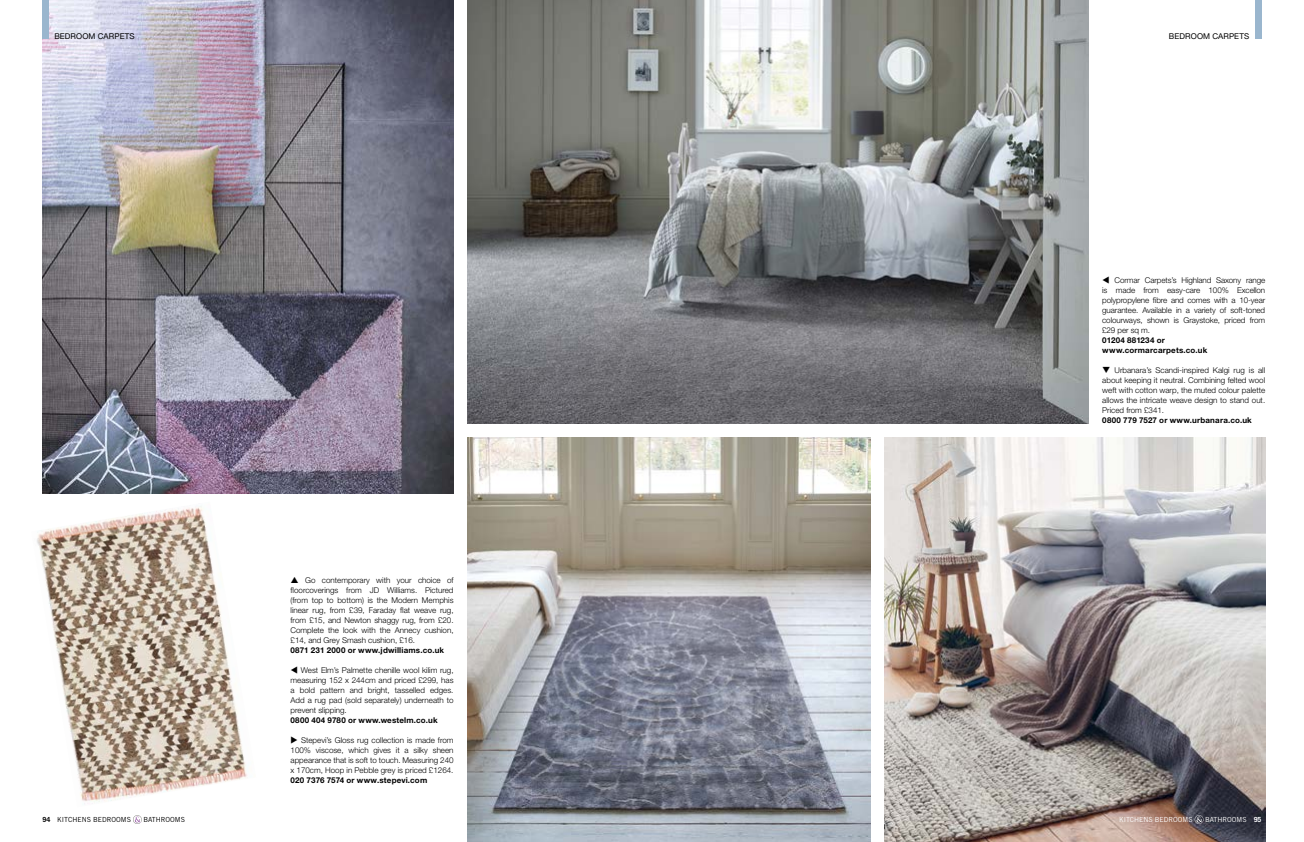
<style>
.page{position:relative;width:1304px;height:842px;background:#fff}
.page>*{position:absolute;margin:0;border:0;box-sizing:border-box;transform-origin:0 0}
.t1{font:300 8px/10px "Helvetica Neue LT";color:#000;text-align:justify}
.t2{font:700 8px/10px "Helvetica Neue LT";letter-spacing:.02em;color:#000}
.t3{font:8px "Helvetica Neue LT";letter-spacing:.015em;color:#000}
.t4{font:7px "Trade Gothic LT";color:#000}
.t5{font:7px "Trade Gothic LT";color:#fff}
.s1{font-weight:700}
</style>
<div class="page">
<img style="left:468px;top:0;width:620px;height:424px">
<img style="left:43px;top:0;width:411px;height:493px">
<img style="left:884px;top:437px;width:381px;height:405px">
<img style="left:468px;top:437px;width:402px;height:405px">
<img style="left:37px;top:506px;width:210px;height:298px">
<div style="left:43px;top:0;width:6px;height:39px;background:#9ab6ce"></div>
<div style="left:1255px;top:0;width:6px;height:39px;background:#9ab6ce"></div>
<svg style="left:133px;top:815px;width:9px;height:9px"></svg>
<svg style="left:1195px;top:815px;width:8px;height:9px"></svg>
<p class="t3" style="left:54px;top:31px;width:82px">BEDROOM CARPETS</p>
<p class="t3" style="left:1169px;top:31px;width:82px">BEDROOM CARPETS</p>
<p class="t1" style="left:291px;top:575px;width:165px;text-indent:15px">Go contemporary with your choice of floorcoverings from JD Williams. Pictured (from top to bottom) is the Modern Memphis linear rug, from £39, Faraday flat weave rug, from £15, and Newton shaggy rug, from £20.<br>Complete the look with the Annecy cushion, £14, and Grey Smash cushion, £16.</p>
<p class="t2" style="left:291px;top:645px;width:155px">0871 231 2000 or www.jdwilliams.co.uk</p>
<p class="t1" style="left:291px;top:665px;width:165px">▼ West Elm’s Palmette chenille wool kilim rug, measuring 152 x 244cm and priced £299, has a bold pattern and bright, tasselled edges.<br>Add a rug pad (sold separately) underneath to prevent slipping.</p>
<p class="t2" style="left:291px;top:715px;width:149px">0800 404 9780 or www.westelm.co.uk</p>
<p class="t1" style="left:291px;top:735px;width:165px">◆ Stepevi’s Gloss rug collection is made from 100% viscose, which gives it a silky sheen appearance that is soft to touch. Measuring 240 x 170cm, Hoop in Pebble grey is priced £1264.</p>
<p class="t2" style="left:291px;top:775px;width:138px">020 7376 7574 or www.stepevi.com</p>
<p class="t1" style="left:1102px;top:275px;width:164px">▼ Cormar Carpets’s Highland Saxony range is made from easy-care 100% Excellon polypropylene fibre and comes with a 10-year guarantee. Available in a variety of soft-toned colourways, shown is Graystoke, priced from £29 per sq m.</p>
<p class="t2" style="left:1102px;top:335px;width:107px">01204 881234 or www.cormarcarpets.co.uk</p>
<p class="t1" style="left:1102px;top:365px;width:164px">❑ Urbanara’s Scandi-inspired Kalgi rug is all about keeping it neutral. Combining felted wool weft with cotton warp, the muted colour palette allows the intricate weave design to stand out.<br>Priced from £341.</p>
<p class="t2" style="left:1102px;top:415px;width:151px">0800 779 7527 or www.urbanara.co.uk</p>
<p class="t4" style="left:43px;top:815px;width:90px"><span class="s1">94</span> KITCHENS BEDROOMS</p>
<p class="t4" style="left:144px;top:815px;width:43px">BATHROOMS</p>
<p class="t5" style="left:1119px;top:815px;width:75px">KITCHENS BEDROOMS</p>
<p class="t5" style="left:1205px;top:815px;width:58px">BATHROOMS <span class="s1">95</span></p>
</div>
